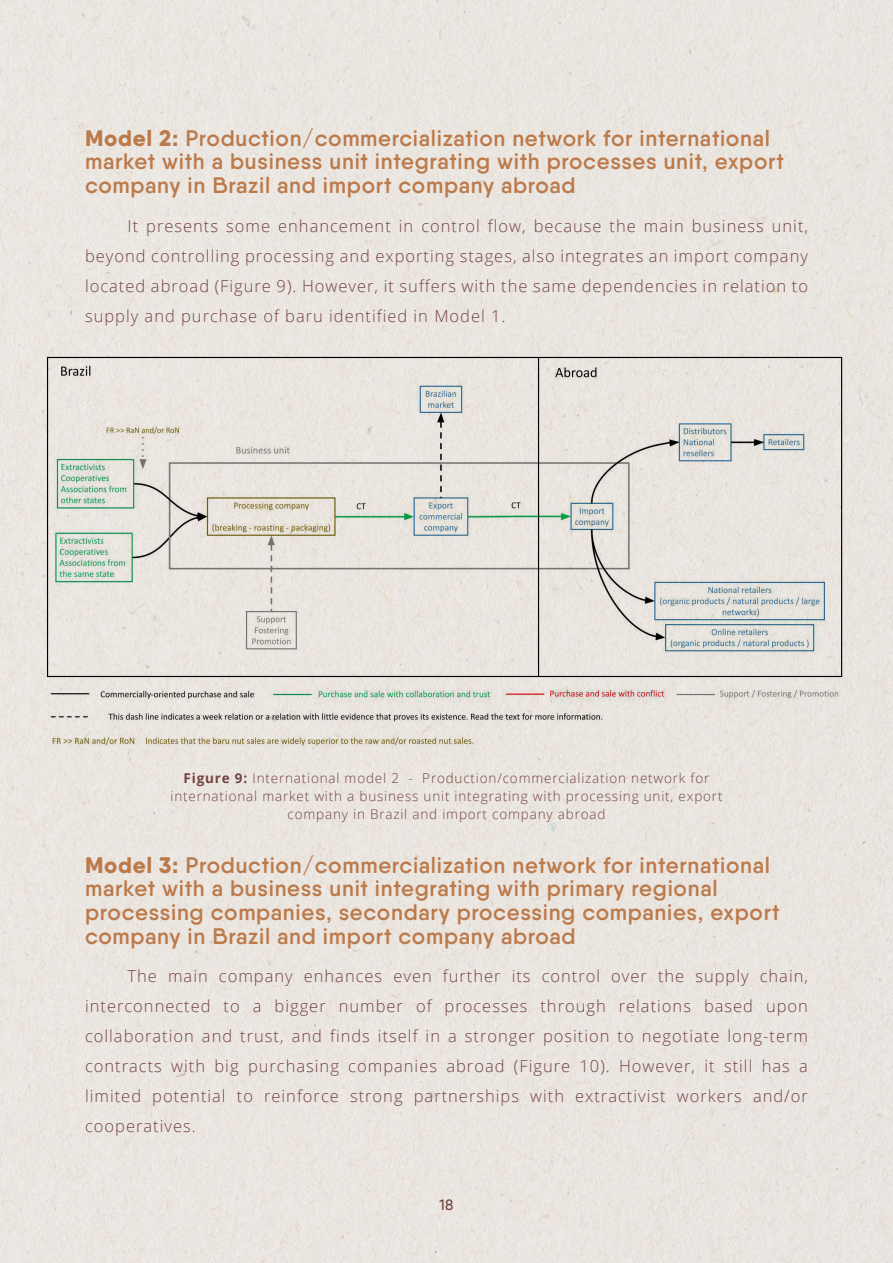
<style>
.page{position:relative;width:893px;height:1263px;background:#eae5e0}
.page>*{position:absolute;margin:0;border:0;box-sizing:border-box;transform-origin:0 0}
.t1{font:600 22.5px/23.7px "Qanelas Soft";letter-spacing:.03em;color:#bc7a4b}
.t2{font:300 16.5px/30px "Open Sans";letter-spacing:.06em;color:#714340;text-align:justify}
.t3{font:500 15px "Qanelas Soft";color:#714340}
.t4{font:300 13.5px/18px "Open Sans";letter-spacing:.06em;color:#714340;text-align:center}
.s1{font-weight:800}
.s2{font-weight:700}
</style>
<div class="page">
<img style="left:42px;top:348px;width:809px;height:405px">
<h1 class="t1" style="left:85px;top:126px;width:700px"><span class="s1">Model 2:</span> Production/commercialization network for international market with a business unit integrating with processes unit, export company in Brazil and import company abroad</h1>
<p class="t2" style="left:85px;top:210px;width:724px;text-indent:43px">It presents some enhancement in control flow, because the main business unit, beyond controlling processing and exporting stages, also integrates an import company located abroad (Figure 9). However, it suffers with the same dependencies in relation to supply and purchase of baru identified in Model 1.</p>
<p class="t4" style="left:171px;top:769px;width:553px"><span class="s2">Figure 9:</span> International model 2 - Production/commercialization network for international market with a business unit integrating with processing unit, export company in Brazil and import company abroad</p>
<p class="t1" style="left:85px;top:853px;width:696px"><span class="s1">Model 3:</span> Production/commercialization network for international market with a business unit integrating with primary regional processing companies, secondary processing companies, export company in Brazil and import company abroad</p>
<p class="t2" style="left:85px;top:961px;width:724px;text-indent:43px">The main company enhances even further its control over the supply chain, interconnected to a bigger number of processes through relations based upon collaboration and trust, and finds itself in a stronger position to negotiate long-term contracts with big purchasing companies abroad (Figure 10). However, it still has a limited potential to reinforce strong partnerships with extractivist workers and/or cooperatives.</p>
<p class="t3" style="left:440px;top:1196px;width:15px">18</p>
</div>
